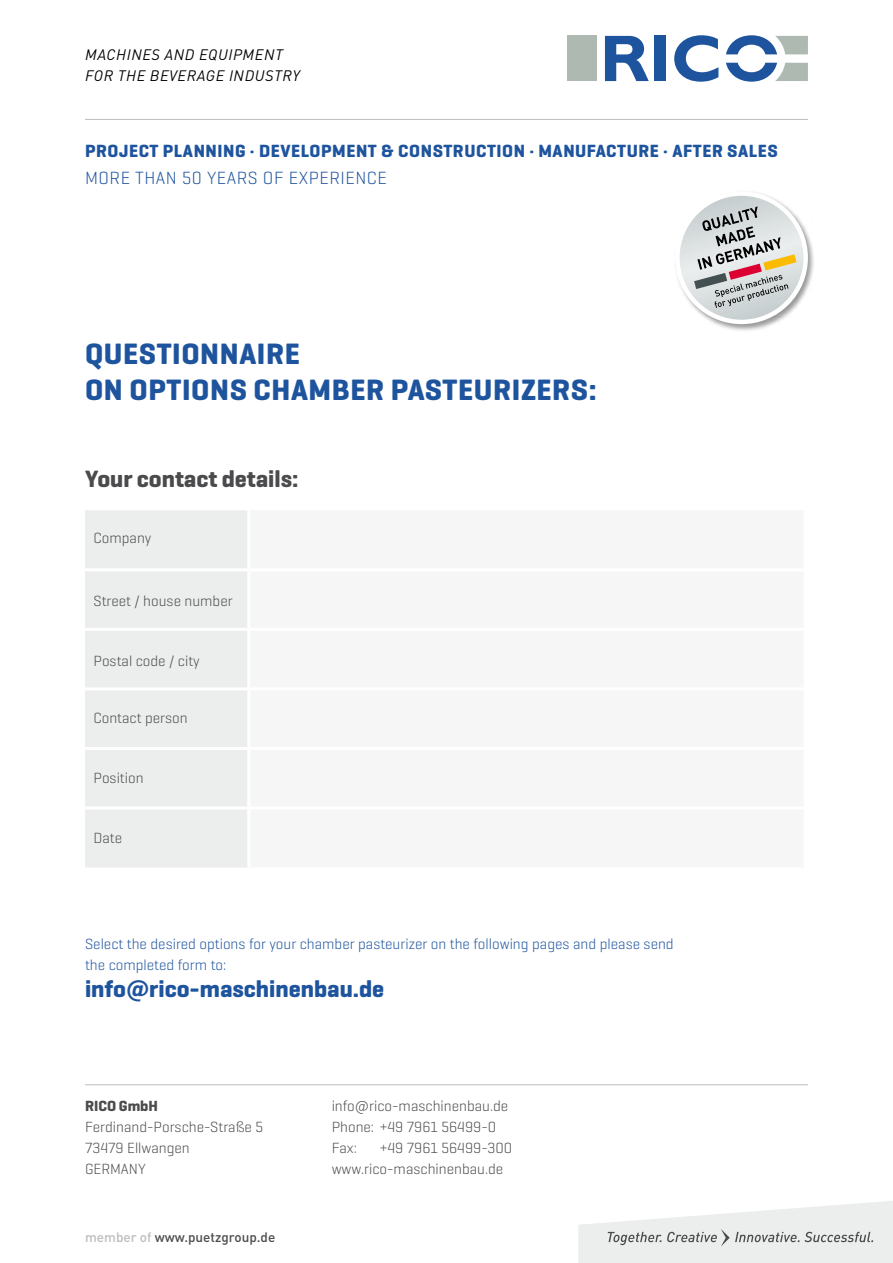
<style>
.page{position:relative;width:893px;height:1263px;background:#fff}
.page>*{position:absolute;margin:0;border:0;box-sizing:border-box;transform-origin:0 0}
.t1{font:700 30px/36px "Geogrotesque";letter-spacing:.02em;color:#1e549e}
.t2{font:700 24px "Geogrotesque";color:#1e549e}
.t3{font:700 24px "Geogrotesque";color:#4b4b4d}
.t4{font:700 18px "Geogrotesque";letter-spacing:.03em;color:#1e549e}
.t5{font:300 18px "Geogrotesque";letter-spacing:.03em;color:#1e549e}
.t6{font:300 15px/21px "Geogrotesque";color:#4b4b4d}
.t7{font:300 15px/21px "Geogrotesque";color:#1e549e}
.t8{font:italic 15px/21px "DIN Pro";letter-spacing:.04em;color:#000}
.t9{font:700 15px "Geogrotesque";color:#4b4b4d}
.t10{font:500 13.5px "DIN Pro";color:#4b4b4d}
.s1{font-family:"DIN Pro"}
.s2{color:#bbbdbe}
</style>
<div class="page">
<svg style="left:578px;top:1201px;width:315px;height:62px"></svg>
<hr style="left:85px;top:119px;width:723px;height:1px;background:#bbbdbe">
<hr style="left:85px;top:1084px;width:723px;height:1px;background:#bbbdbe">
<div style="left:567px;top:36px;width:30px;height:45px;background:#aebab1"></div>
<svg style="left:605px;top:36px;width:44px;height:45px"></svg>
<div style="left:654px;top:36px;width:12px;height:45px;background:#1e549e"></div>
<svg style="left:674px;top:35px;width:44px;height:47px"></svg>
<svg style="left:726px;top:35px;width:82px;height:19px"></svg>
<svg style="left:726px;top:63px;width:82px;height:19px"></svg>
<div style="left:85px;top:510px;width:162px;height:357px;background:#eceded"></div>
<hr style="left:85px;top:568px;width:164px;height:3px;background:#fff">
<hr style="left:85px;top:628px;width:164px;height:3px;background:#fff">
<hr style="left:85px;top:747px;width:164px;height:3px;background:#fff">
<hr style="left:85px;top:687px;width:164px;height:3px;background:#fff">
<hr style="left:85px;top:806px;width:164px;height:3px;background:#fff">
<div style="left:673px;top:190px;width:142px;height:142px;background:#000;opacity:.4"></div>
<div style="left:675px;top:191px;width:133px;height:133px;background:#fff;border-radius:50%"></div>
<img style="left:680px;top:196px;width:123px;height:124px;border-radius:62px">
<svg style="left:694px;top:206px;width:102px;height:102px;background:#bfbcb9"></svg>
<p class="t8" style="left:85px;top:44px;width:216px">MACHINES AND EQUIPMENT<br>FOR THE BEVERAGE INDUSTRY</p>
<p class="t4" style="left:85px;top:140px;width:694px">PROJECT PLANNING · DEVELOPMENT &amp; CONSTRUCTION · MANUFACTURE · AFTER SALES</p>
<p class="t5" style="left:85px;top:167px;width:303px">MORE THAN 50 YEARS OF EXPERIENCE</p>
<h1 class="t1" style="left:85px;top:336px;width:513px">QUESTIONNAIRE<br>ON OPTIONS CHAMBER PASTEURIZERS:</h1>
<h2 class="t3" style="left:85px;top:464px;width:215px">Your contact details:</h2>
<p class="t6" style="left:94px;top:527px;width:59px">Company</p>
<p class="t6" style="left:94px;top:590px;width:141px">Street / house number</p>
<p class="t6" style="left:94px;top:650px;width:108px">Postal code / city</p>
<p class="t6" style="left:94px;top:707px;width:96px">Contact person</p>
<p class="t6" style="left:94px;top:767px;width:52px">Position</p>
<p class="t6" style="left:94px;top:827px;width:30px">Date</p>
<p class="t7" style="left:85px;top:933px;width:590px">Select the desired options for your chamber pasteurizer on the following pages and please send the completed form to:</p>
<h2 class="t2" style="left:85px;top:974px;width:301px">info<span class="s1">@</span>rico-maschinenbau.de</h2>
<p class="t9" style="left:85px;top:1097px;width:74px">RICO GmbH</p>
<p class="t6" style="left:85px;top:1116px;width:180px">Ferdinand-Porsche-Straße 5<br>73479 Ellwangen<br>GERMANY</p>
<p class="t10" style="left:85px;top:1228px;width:192px"><span class="s2">member of</span> www.puetzgroup.de</p>
<p class="t6" style="left:332px;top:1095px;width:178px">info<span class="s1">@</span>rico-maschinenbau.de<br>Phone: +49 7961 56499-0<br>Fax:</p>
<p class="t6" style="left:332px;top:1137px;width:182px;text-indent:48px">+49 7961 56499-300 www.rico-maschinenbau.de</p>
</div>
